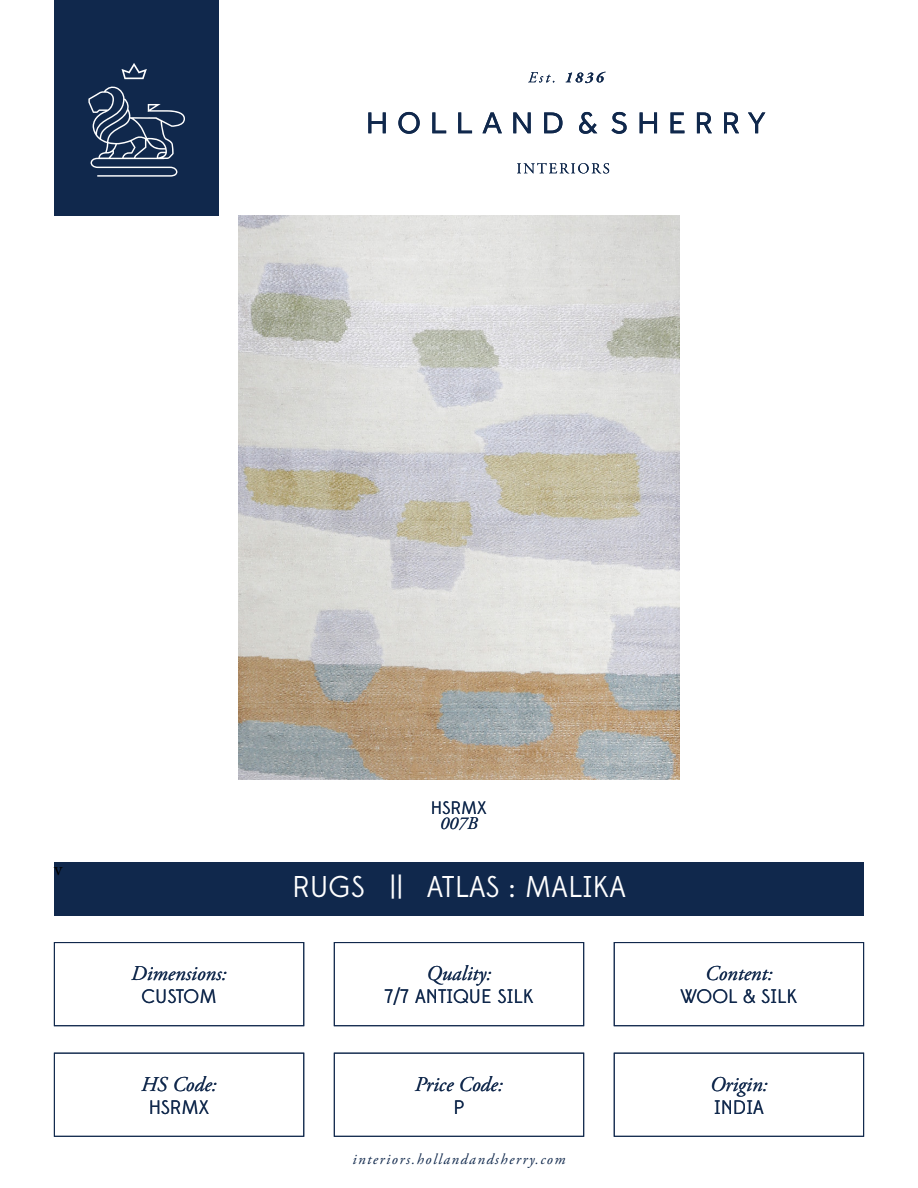
<style>
.page{position:relative;width:918px;height:1188px;background:#fff}
.page>*{position:absolute;margin:0;border:0;box-sizing:border-box;transform-origin:0 0}
.t1{font:30px "Edmondsans";color:#fff}
.t2{font:italic 21px "Adobe Garamond Pro";color:#10284c}
.t3{font:19.5px "Edmondsans";color:#10284c}
.t4{font:18px "Edmondsans";color:#10284c}
.t5{font:italic 18px "Adobe Garamond Pro";color:#10284c}
.t6{font:18px "Minion Pro";color:#000}
.t7{font:italic 15px "Adobe Garamond Pro";letter-spacing:.1em;color:#10284c}
</style>
<div class="page">
<img style="left:239px;top:216px;width:440px;height:564px">
<div style="left:54px;top:862px;width:810px;height:54px;background:#10284c"></div>
<div style="left:54px;top:0;width:165px;height:216px;background:#10284c"></div>
<svg style="left:122px;top:63px;width:25px;height:16px"></svg>
<svg style="left:88px;top:86px;width:96px;height:90px"></svg>
<div style="left:54px;top:942px;width:250px;height:84px;border:1px solid #10284c"></div>
<svg style="left:517px;top:163px;width:92px;height:10px"></svg>
<svg style="left:528px;top:72px;width:26px;height:10px"></svg>
<svg style="left:566px;top:72px;width:40px;height:11px"></svg>
<svg style="left:368px;top:112px;width:18px;height:21px"></svg>
<svg style="left:398px;top:112px;width:22px;height:22px"></svg>
<svg style="left:432px;top:112px;width:14px;height:21px"></svg>
<svg style="left:458px;top:112px;width:14px;height:21px"></svg>
<svg style="left:482px;top:112px;width:20px;height:21px"></svg>
<svg style="left:513px;top:112px;width:18px;height:21px"></svg>
<svg style="left:544px;top:112px;width:18px;height:21px"></svg>
<svg style="left:579px;top:112px;width:18px;height:22px"></svg>
<svg style="left:611px;top:112px;width:16px;height:22px"></svg>
<svg style="left:640px;top:112px;width:17px;height:21px"></svg>
<svg style="left:671px;top:112px;width:13px;height:21px"></svg>
<svg style="left:697px;top:112px;width:15px;height:21px"></svg>
<svg style="left:724px;top:112px;width:15px;height:21px"></svg>
<svg style="left:748px;top:112px;width:17px;height:21px"></svg>
<div style="left:334px;top:942px;width:250px;height:84px;border:1px solid #10284c"></div>
<div style="left:614px;top:942px;width:250px;height:84px;border:1px solid #10284c"></div>
<div style="left:54px;top:1053px;width:250px;height:84px;border:1px solid #10284c"></div>
<div style="left:334px;top:1053px;width:250px;height:84px;border:1px solid #10284c"></div>
<div style="left:614px;top:1053px;width:250px;height:84px;border:1px solid #10284c"></div>
<p class="t6" style="left:54px;top:857px;width:10px">v</p>
<p class="t2" style="left:131px;top:961px;width:97px">Dimensions:</p>
<p class="t3" style="left:141px;top:986px;width:77px">CUSTOM</p>
<p class="t2" style="left:141px;top:1071px;width:77px">HS Code:</p>
<p class="t3" style="left:149px;top:1096px;width:62px">HSRMX</p>
<p class="t4" style="left:431px;top:797px;width:57px">HSRMX</p>
<p class="t5" style="left:440px;top:812px;width:39px">007B</p>
<h1 class="t1" style="left:292px;top:870px;width:335px">RUGS || ATLAS : MALIKA</h1>
<p class="t2" style="left:427px;top:961px;width:66px">Quality:</p>
<p class="t3" style="left:384px;top:986px;width:151px">7/7 ANTIQUE SILK</p>
<p class="t2" style="left:415px;top:1071px;width:90px">Price Code:</p>
<p class="t3" style="left:454px;top:1096px;width:12px">P</p>
<p class="t7" style="left:353px;top:1151px;width:214px">interiors.hollandandsherry.com</p>
<p class="t2" style="left:705px;top:961px;width:69px">Content:</p>
<p class="t3" style="left:680px;top:986px;width:118px">WOOL &amp; SILK</p>
<p class="t2" style="left:710px;top:1071px;width:59px">Origin:</p>
<p class="t3" style="left:714px;top:1096px;width:51px">INDIA</p>
</div>
